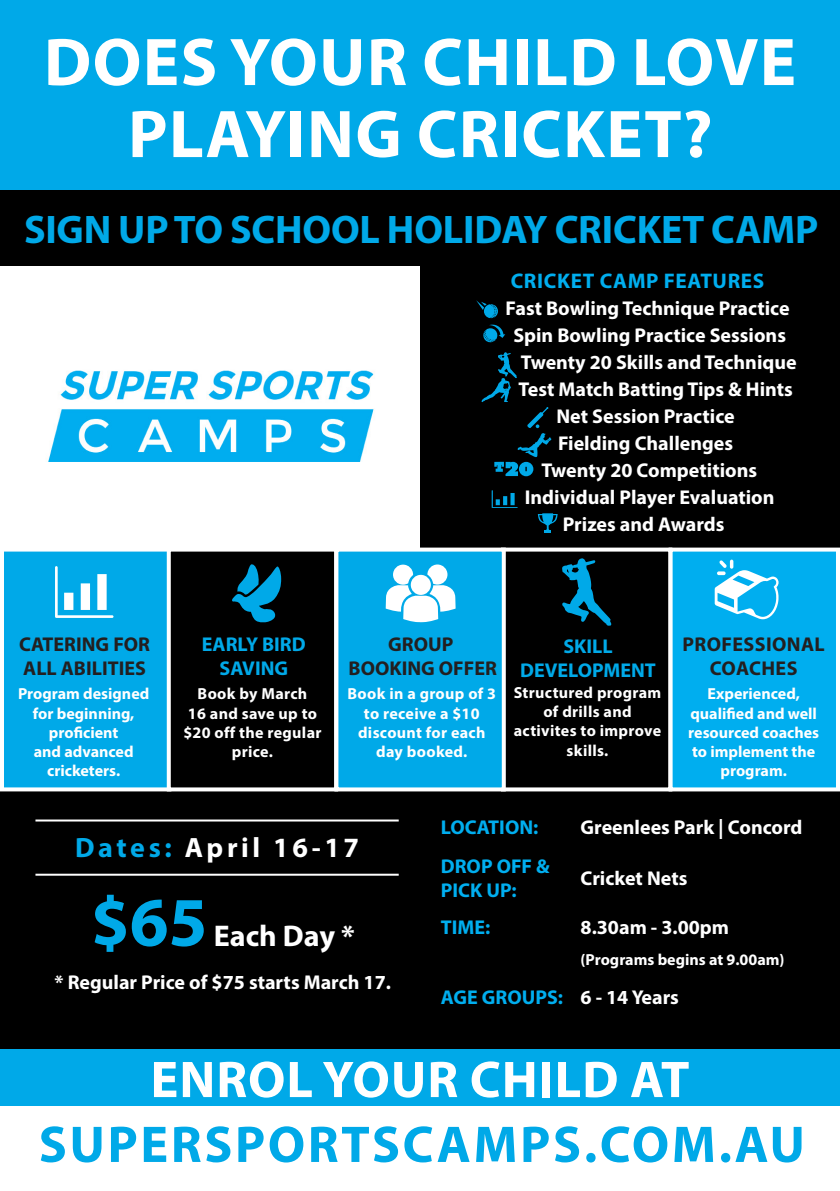
<style>
.page{position:relative;width:840px;height:1191px;background:#fff}
.page>*{position:absolute;margin:0;border:0;box-sizing:border-box;transform-origin:0 0}
.t1{font:700 70px "Myriad Pro";color:#00a9e8}
.t2{font:700 68px "Myriad Pro";letter-spacing:.02em;color:#fff}
.t3{font:700 52px "Myriad Pro";letter-spacing:.05em;color:#00a9e8}
.t4{font:700 52px "Myriad Pro";letter-spacing:.02em;color:#fff}
.t5{font:700 40px "Myriad Pro";letter-spacing:-.005em;color:#00a9e8}
.t6{font:700 30px "Myriad Pro";color:#fff}
.t7{font:700 28px "Myriad Pro";letter-spacing:.13em;color:#fff}
.t8{font:700 21.2px "Myriad Pro";letter-spacing:.03em;color:#00aeef}
.t9{font:700 20px "Myriad Pro";color:#fff}
.t10{font:700 20px/24px "Myriad Pro";color:#231f20}
.t11{font:700 20px "Myriad Pro";color:#00aeef}
.t12{font:700 20px/24px "Myriad Pro";color:#00a9e8;text-align:center}
.t13{font:700 20px "Myriad Pro";letter-spacing:.02em;color:#231f20}
.t14{font:700 16px/19.2px "Myriad Pro";letter-spacing:.005em;color:#fff;text-align:center}
.s1{color:#00a9e8}
</style>
<div class="page">
<div style="left:0;top:563px;width:839px;height:486px;background:#000"></div>
<div style="left:420px;top:193px;width:419px;height:561px;background:#000"></div>
<svg style="left:491px;top:490px;width:26px;height:18px"></svg>
<svg style="left:510px;top:493px;width:4px;height:12px"></svg>
<div style="left:0;top:0;width:839px;height:207px;background:#00a9e8"></div>
<div style="left:0;top:1049px;width:839px;height:57px;background:#00a9e8"></div>
<svg style="left:537px;top:513px;width:20px;height:20px"></svg>
<svg style="left:476px;top:300px;width:21px;height:18px"></svg>
<svg style="left:483px;top:324px;width:22px;height:19px"></svg>
<svg style="left:481px;top:352px;width:70px;height:124px"></svg>
<div style="left:500px;top:547px;width:172px;height:244px;background:#000;border:4px solid #fff"></div>
<div style="left:670px;top:549px;width:167px;height:240px;background:#00aeef"></div>
<div style="left:668px;top:547px;width:171px;height:244px;border:4px solid #fff"></div>
<div style="left:2px;top:549px;width:167px;height:240px;background:#00a9e8"></div>
<div style="left:0;top:547px;width:171px;height:244px;border:4px solid #fff"></div>
<div style="left:167px;top:547px;width:171px;height:244px;background:#000;border:4px solid #fff"></div>
<div style="left:334px;top:547px;width:171px;height:244px;background:#00a9e8;border:4px solid #fff"></div>
<svg style="left:232px;top:564px;width:49px;height:59px"></svg>
<svg style="left:385px;top:564px;width:70px;height:58px"></svg>
<div style="left:0;top:190px;width:839px;height:76px;background:#000"></div>
<img style="left:48px;top:370px;width:326px;height:92px">
<svg style="left:55px;top:566px;width:58px;height:52px"></svg>
<svg style="left:714px;top:559px;width:64px;height:60px"></svg>
<svg style="left:562px;top:558px;width:49px;height:67px"></svg>
<hr style="left:35px;top:819px;width:363px;height:2px;background:#fff">
<hr style="left:35px;top:873px;width:363px;height:2px;background:#fff">
<p class="t2" style="left:44px;top:18px;width:753px">DOES YOUR CHILD LOVE</p>
<p class="t2" style="left:128px;top:90px;width:585px">PLAYING CRICKET?</p>
<p class="t5" style="left:24px;top:203px;width:795px">SIGN UP TO SCHOOL HOLIDAY CRICKET CAMP</p>
<p class="t8" style="left:510px;top:267px;width:255px">CRICKET CAMP FEATURES</p>
<p class="t9" style="left:505px;top:295px;width:285px">Fast Bowling Technique Practice</p>
<p class="t9" style="left:513px;top:322px;width:274px">Spin Bowling Practice Sessions</p>
<p class="t9" style="left:520px;top:349px;width:277px">Twenty 20 Skills and Technique</p>
<p class="t9" style="left:518px;top:376px;width:275px">Test Match Batting Tips &amp; Hints</p>
<p class="t9" style="left:556px;top:403px;width:180px">Net Session Practice</p>
<p class="t9" style="left:557px;top:430px;width:176px">Fielding Challenges</p>
<p class="t9" style="left:541px;top:457px;width:217px">Twenty 20 Competitions</p>
<p class="t9" style="left:524px;top:484px;width:251px">Individual Player Evaluation</p>
<p class="t9" style="left:562px;top:511px;width:163px">Prizes and Awards</p>
<p class="t10" style="left:19px;top:632px;width:132px">CATERING FOR<br>ALL ABILITIES</p>
<p class="t12" style="left:202px;top:632px;width:105px">EARLY BIRD<br>SAVING</p>
<p class="t14" style="left:18px;top:684px;width:133px">Program designed for beginning, proficient</p>
<p class="t14" style="left:34px;top:741px;width:101px">and advanced cricketers.</p>
<p class="t14" style="left:183px;top:684px;width:139px">Book by March<br>16 and save up to $20 off the regular price.</p>
<p class="t10" style="left:388px;top:632px;width:67px">GROUP</p>
<p class="t10" style="left:348px;top:656px;width:150px">BOOKING OFFER</p>
<p class="t14" style="left:347px;top:684px;width:150px">Book in a group of 3</p>
<p class="t14" style="left:364px;top:703px;width:117px">to receive a $10</p>
<p class="t14" style="left:358px;top:722px;width:129px">discount for each</p>
<p class="t14" style="left:376px;top:741px;width:93px">day booked.</p>
<p class="t12" style="left:563px;top:633px;width:51px">SKILL</p>
<p class="t12" style="left:520px;top:657px;width:137px">DEVELOPMENT</p>
<p class="t14" style="left:513px;top:682px;width:149px">Structured program of drills and</p>
<p class="t14" style="left:513px;top:721px;width:149px">activites to improve skills.</p>
<p class="t13" style="left:682px;top:631px;width:144px">PROFESSIONAL</p>
<p class="t10" style="left:709px;top:656px;width:89px">COACHES</p>
<p class="t14" style="left:707px;top:684px;width:94px">Experienced,</p>
<p class="t14" style="left:690px;top:703px;width:128px">qualified and well</p>
<p class="t14" style="left:687px;top:722px;width:132px">resourced coaches to implement the program.</p>
<p class="t7" style="left:75px;top:829px;width:285px"><span class="s1">Dates:</span> April 16-17</p>
<p class="t1" style="left:91px;top:876px;width:118px">$65</p>
<p class="t6" style="left:214px;top:916px;width:142px">Each Day *</p>
<p class="t9" style="left:54px;top:969px;width:338px">* Regular Price of $75 starts March 17.</p>
<p class="t11" style="left:440px;top:814px;width:99px">LOCATION:</p>
<p class="t9" style="left:580px;top:814px;width:223px">Greenlees Park | Concord</p>
<p class="t11" style="left:440px;top:853px;width:110px">DROP OFF &amp;</p>
<p class="t11" style="left:440px;top:877px;width:77px">PICK UP:</p>
<p class="t9" style="left:580px;top:865px;width:108px">Cricket Nets</p>
<p class="t11" style="left:440px;top:914px;width:51px">TIME:</p>
<p class="t9" style="left:580px;top:914px;width:150px">8.30am - 3.00pm</p>
<p class="t14" style="left:580px;top:950px;width:205px">(Programs begins at 9.00am)</p>
<p class="t11" style="left:440px;top:984px;width:123px">AGE GROUPS:</p>
<p class="t9" style="left:580px;top:984px;width:100px">6 - 14 Years</p>
<p class="t4" style="left:150px;top:1045px;width:540px">ENROL YOUR CHILD AT</p>
<p class="t3" style="left:39px;top:1110px;width:767px">SUPERSPORTSCAMPS.COM.AU</p>
</div>
